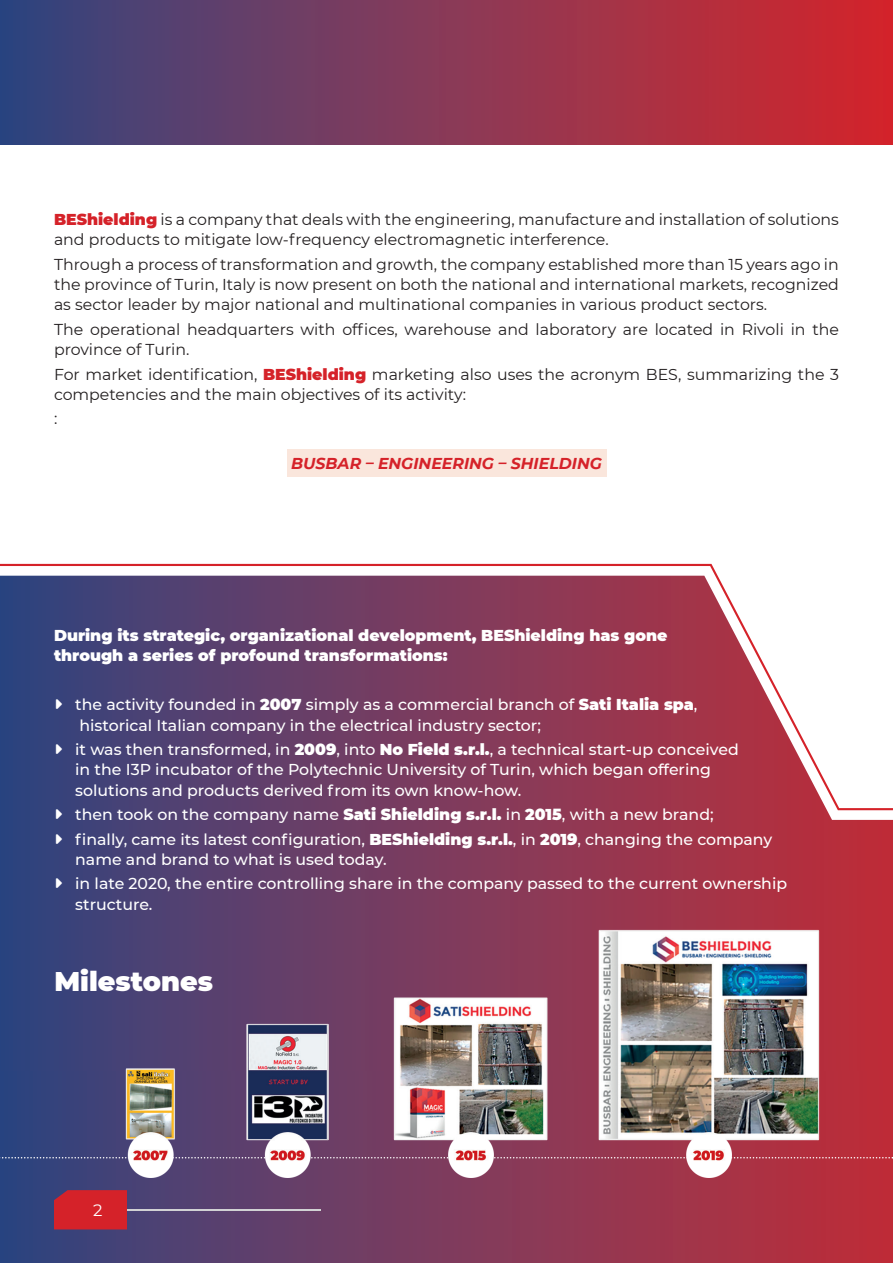
<style>
.page{position:relative;width:893px;height:1263px;background:#fff}
.page>*{position:absolute;margin:0;border:0;box-sizing:border-box;transform-origin:0 0}
.t1{font:900 27px "Montserrat";color:#fff}
.t2{font:16.5px "Montserrat";color:#fff}
.t3{font:15.75px/20.2px "Montserrat";color:#231f20}
.t4{font:500 15.75px/20.2px "Montserrat";color:#fff}
.t5{font:900 15.75px/20.2px "Montserrat";color:#fff}
.t6{font:italic 700 15.75px "Montserrat";color:#d52229}
.s1{font-weight:900;color:#d52229}
.s2{font-weight:900}
</style>
<div class="page">
<svg style="left:0;top:564px;width:718px;height:12px"></svg>
<svg style="left:0;top:576px;width:892px;height:495px;background:#7f4d6f"></svg>
<div style="left:287px;top:450px;width:319px;height:27px;background:#fae6dc"></div>
<div style="left:0;top:1071px;width:893px;height:192px;background:linear-gradient(to right,#334680,#c32e39)"></div>
<div style="left:54px;top:1190px;width:73px;height:39px;background:#d52229"></div>
<hr style="left:127px;top:1209px;width:194px;height:1px;background:#d1d2d4">
<div style="left:0;top:0;width:893px;height:145px;background:linear-gradient(to right,#344781,#d8272b)"></div>
<svg style="left:0;top:1157px;width:74px;height:1px"></svg>
<img style="left:74px;top:916px;width:819px;height:288px">
<img style="left:892px;top:808px;width:1px;height:238px">
<svg style="left:56px;top:699px;width:6px;height:10px"></svg>
<svg style="left:56px;top:744px;width:6px;height:10px"></svg>
<svg style="left:56px;top:809px;width:6px;height:10px"></svg>
<svg style="left:56px;top:834px;width:6px;height:10px"></svg>
<svg style="left:56px;top:878px;width:6px;height:10px"></svg>
<p class="t3" style="left:54px;top:209px;width:786px"><span class="s1">BEShielding</span> is a company that deals with the engineering, manufacture and installation of solutions and products to mitigate low-frequency electromagnetic interference.</p>
<p class="t3" style="left:54px;top:253px;width:786px;text-align:justify">Through a process of transformation and growth, the company established more than 15 years ago in the province of Turin, Italy is now present on both the national and international markets, recognized as sector leader by major national and multinational companies in various product sectors.</p>
<p class="t3" style="left:54px;top:318px;width:786px">The operational headquarters with offices, warehouse and laboratory are located in Rivoli in the province of Turin.</p>
<p class="t3" style="left:54px;top:363px;width:786px">For market identification, <span class="s1">BEShielding</span> marketing also uses the acronym BES, summarizing the 3 competencies and the main objectives of its activity:</p>
<p class="t3" style="left:54px;top:408px;width:5px">:</p>
<p class="t6" style="left:291px;top:452px;width:312px">BUSBAR – ENGINEERING – SHIELDING</p>
<p class="t5" style="left:54px;top:624px;width:615px">During its strategic, organizational development, BEShielding has gone through a series of profound transformations:</p>
<p class="t4" style="left:79px;top:694px;width:619px;text-indent:-25px">★ the activity founded in <span class="s2">2007</span> simply as a commercial branch of <span class="s2">Sati Italia spa</span>, historical Italian company in the electrical industry sector;</p>
<p class="t4" style="left:75px;top:739px;width:665px;text-indent:-21px">★ it was then transformed, in <span class="s2">2009</span>, into <span class="s2">No Field s.r.l.</span>, a technical start-up conceived in the I3P incubator of the Polytechnic University of Turin, which began offering solutions and products derived from its own know-how.</p>
<p class="t4" style="left:54px;top:804px;width:661px">★ then took on the company name <span class="s2">Sati Shielding s.r.l.</span> in <span class="s2">2015</span>, with a new brand;</p>
<p class="t4" style="left:75px;top:828px;width:699px;text-indent:-21px">★ finally, came its latest configuration, <span class="s2">BEShielding s.r.l.</span>, in <span class="s2">2019</span>, changing the company name and brand to what is used today.</p>
<p class="t4" style="left:75px;top:873px;width:713px;text-indent:-21px">★ in late 2020, the entire controlling share in the company passed to the current ownership structure.</p>
<p class="t1" style="left:54px;top:961px;width:160px">Milestones</p>
<p class="t2" style="left:93px;top:1198px;width:11px">2</p>
</div>
